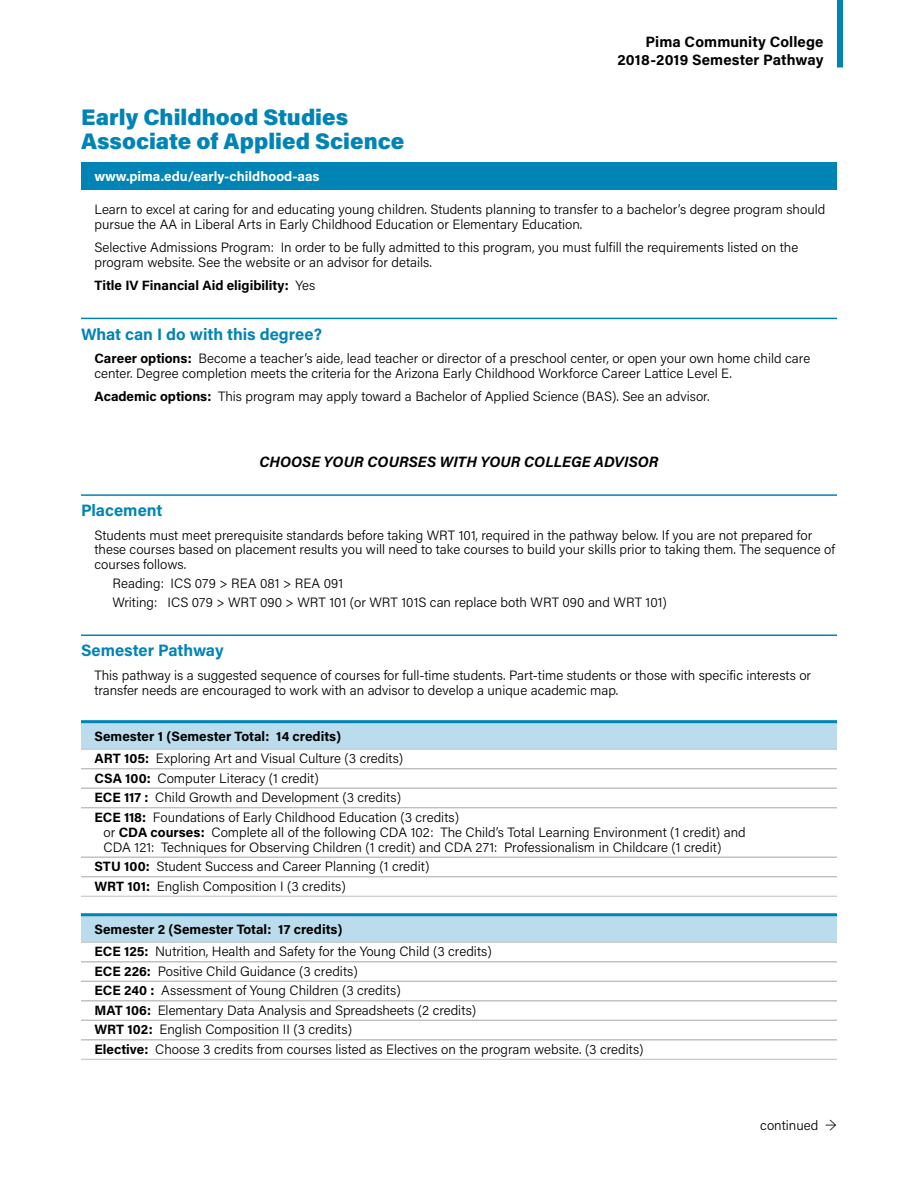
<style>
.page{position:relative;width:918px;height:1188px;background:#fff}
.page>*{position:absolute;margin:0;border:0;box-sizing:border-box;transform-origin:0 0}
.t1{font:900 22.5px/24.3px "Acumin Pro";color:#0084b6}
.H2{font:700 16.5px "Acumin Pro";color:#0084b6}
.H_Page_Head{font:700 15px "Acumin Pro";letter-spacing:.005em;color:#000}
.H_choose_centered{font:italic 700 15px "Acumin Pro";letter-spacing:.005em;color:#000}
.P_semester__or{font:300 13.5px/14.5px "Acumin Pro";color:#000}
.P_semester{font:300 13.5px "Acumin Pro";color:#000}
.H_semester{font:700 13.5px "Acumin Pro";color:#000}
.P_indent{font:300 13.5px "Acumin Pro";color:#000}
.P_web{font:700 13.5px "Acumin Pro";color:#fff}
.s1{font-weight:300}
.s2{font-weight:700}
</style>
<div class="page">
<div style="left:837px;top:0;width:6px;height:68px;background:#0084b6"></div>
<div style="left:81px;top:162px;width:756px;height:27px;background:#0084b6"></div>
<hr style="left:81px;top:318px;width:756px;height:1px;background:#0084b6">
<hr style="left:81px;top:494px;width:756px;height:2px;background:#0084b6">
<hr style="left:81px;top:635px;width:756px;height:1px;background:#0084b6">
<div style="left:81px;top:722px;width:756px;height:27px;background:#bbdced"></div>
<hr style="left:81px;top:720px;width:756px;height:3px;background:#0084b6">
<hr style="left:81px;top:749px;width:756px;height:1px;background:#bcbec0">
<hr style="left:81px;top:768px;width:756px;height:1px;background:#bcbec0">
<hr style="left:81px;top:788px;width:756px;height:1px;background:#bcbec0">
<hr style="left:81px;top:807px;width:756px;height:1px;background:#bcbec0">
<hr style="left:81px;top:857px;width:756px;height:1px;background:#bcbec0">
<hr style="left:81px;top:876px;width:756px;height:1px;background:#bcbec0">
<hr style="left:81px;top:896px;width:756px;height:1px;background:#bcbec0">
<div style="left:81px;top:915px;width:756px;height:27px;background:#bbdced"></div>
<hr style="left:81px;top:913px;width:756px;height:3px;background:#0084b6">
<hr style="left:81px;top:942px;width:756px;height:1px;background:#bcbec0">
<hr style="left:81px;top:961px;width:756px;height:1px;background:#bcbec0">
<hr style="left:81px;top:981px;width:756px;height:1px;background:#bcbec0">
<hr style="left:81px;top:1000px;width:756px;height:1px;background:#bcbec0">
<hr style="left:81px;top:1020px;width:756px;height:1px;background:#bcbec0">
<hr style="left:81px;top:1039px;width:756px;height:1px;background:#bcbec0">
<hr style="left:81px;top:1059px;width:756px;height:1px;background:#bcbec0">
<p class="H_Page_Head" style="left:646px;top:31px;width:179px">Pima Community College</p>
<p class="H_Page_Head" style="left:617px;top:49px;width:208px">2018-2019 Semester Pathway</p>
<h1 class="t1" style="left:81px;top:103px;width:325px">Early Childhood Studies<br>Associate of Applied Science</h1>
<p class="P_web" style="left:94px;top:167px;width:226px">www.pima.edu/early-childhood-aas</p>
<p class="P_semester__or" style="left:94px;top:201px;width:732px">Learn to excel at caring for and educating young children. Students planning to transfer to a bachelor’s degree program should pursue the AA in Liberal Arts in Early Childhood Education or Elementary Education.</p>
<p class="P_semester__or" style="left:94px;top:240px;width:705px">Selective Admissions Program: In order to be fully admitted to this program, you must fulfill the requirements listed on the program website. See the website or an advisor for details.</p>
<p class="H_semester" style="left:94px;top:276px;width:222px">Title IV Financial Aid eligibility: <span class="s1">Yes</span></p>
<p class="H2" style="left:81px;top:322px;width:243px">What can I do with this degree?</p>
<p class="P_semester__or" style="left:94px;top:351px;width:717px"><span class="s2">Career options:</span> Become a teacher’s aide, lead teacher or director of a preschool center, or open your own home child care center. Degree completion meets the criteria for the Arizona Early Childhood Workforce Career Lattice Level E.</p>
<p class="P_semester__or" style="left:94px;top:389px;width:617px"><span class="s2">Academic options:</span> This program may apply toward a Bachelor of Applied Science (BAS). See an advisor.</p>
<p class="H_choose_centered" style="left:259px;top:451px;width:401px">CHOOSE YOUR COURSES WITH YOUR COLLEGE ADVISOR</p>
<p class="H2" style="left:81px;top:499px;width:83px">Placement</p>
<p class="P_semester__or" style="left:94px;top:527px;width:742px">Students must meet prerequisite standards before taking WRT 101, required in the pathway below. If you are not prepared for these courses based on placement results you will need to take courses to build your skills prior to taking them. The sequence of courses follows.</p>
<p class="P_indent" style="left:112px;top:574px;width:232px">Reading: ICS 079 &gt; REA 081 &gt; REA 091</p>
<p class="P_indent" style="left:112px;top:593px;width:556px">Writing: ICS 079 &gt; WRT 090 &gt; WRT 101 (or WRT 101S can replace both WRT 090 and WRT 101)</p>
<p class="H2" style="left:81px;top:639px;width:144px">Semester Pathway</p>
<p class="P_semester__or" style="left:94px;top:667px;width:718px">This pathway is a suggested sequence of courses for full-time students. Part-time students or those with specific interests or transfer needs are encouraged to work with an advisor to develop a unique academic map.</p>
<p class="H_semester" style="left:94px;top:726px;width:248px">Semester 1 (Semester Total: 14 credits)</p>
<p class="P_semester" style="left:94px;top:749px;width:310px"><span class="s2">ART 105:</span> Exploring Art and Visual Culture (3 credits)</p>
<p class="P_semester" style="left:94px;top:769px;width:226px"><span class="s2">CSA 100:</span> Computer Literacy (1 credit)</p>
<p class="P_semester" style="left:94px;top:788px;width:308px"><span class="s2">ECE 117 :</span> Child Growth and Development (3 credits)</p>
<p class="P_semester__or" style="left:104px;top:809px;width:644px;line-height:15px;text-indent:-9px"><span class="s2">ECE 118:</span> Foundations of Early Childhood Education (3 credits)<br>or <span class="s2">CDA courses:</span> Complete all of the following CDA 102: The Child’s Total Learning Environment (1 credit) and<br>CDA 121: Techniques for Observing Children (1 credit) and CDA 271: Professionalism in Childcare (1 credit)</p>
<p class="P_semester" style="left:94px;top:857px;width:337px"><span class="s2">STU 100:</span> Student Success and Career Planning (1 credit)</p>
<p class="P_semester" style="left:94px;top:877px;width:253px"><span class="s2">WRT 101:</span> English Composition I (3 credits)</p>
<p class="H_semester" style="left:94px;top:919px;width:250px">Semester 2 (Semester Total: 17 credits)</p>
<p class="P_semester" style="left:94px;top:942px;width:399px"><span class="s2">ECE 125:</span> Nutrition, Health and Safety for the Young Child (3 credits)</p>
<p class="P_semester" style="left:94px;top:962px;width:265px"><span class="s2">ECE 226:</span> Positive Child Guidance (3 credits)</p>
<p class="P_semester" style="left:94px;top:981px;width:308px"><span class="s2">ECE 240 :</span> Assessment of Young Children (3 credits)</p>
<p class="P_semester" style="left:94px;top:1001px;width:383px"><span class="s2">MAT 106:</span> Elementary Data Analysis and Spreadsheets (2 credits)</p>
<p class="P_semester" style="left:94px;top:1020px;width:259px"><span class="s2">WRT 102:</span> English Composition II (3 credits)</p>
<p class="P_semester" style="left:94px;top:1040px;width:551px"><span class="s2">Elective:</span> Choose 3 credits from courses listed as Electives on the program website. (3 credits)</p>
<p class="P_semester__or" style="left:760px;top:1118px;width:78px">continued →</p>
</div>
